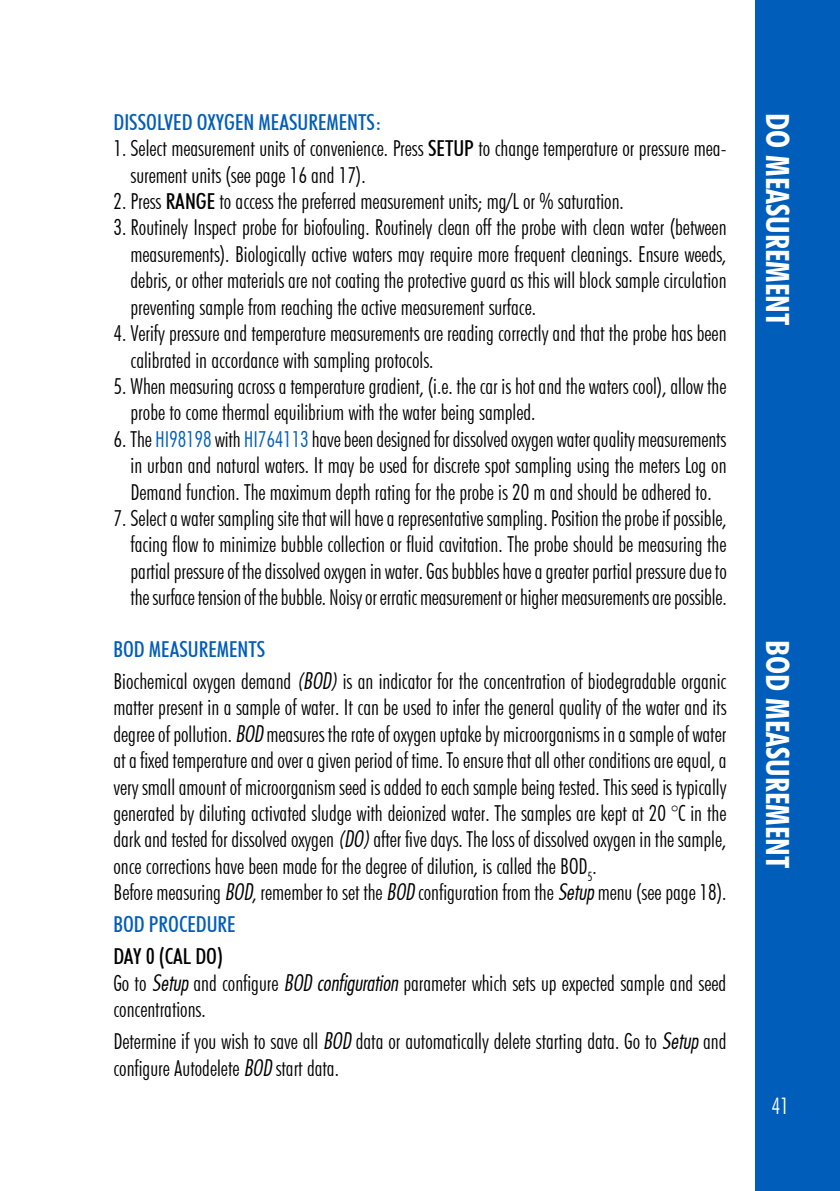
<style>
.page{position:relative;width:840px;height:1191px;background:#fff}
.page>*{position:absolute;margin:0;border:0;box-sizing:border-box;transform-origin:0 0}
.t1{font:700 condensed 32px "Futura BT";color:#fff}
.t2{font:300 condensed 22.8px "Futura BT";color:#fff}
.t3{font:300 condensed 22px/26.4px "Futura BT";color:#000}
.t4{font:500 condensed 22px "Futura BT";color:#005db9}
.s1{font-weight:500}
.s2{color:#005db9}
.s3{font-weight:500;color:#005db9}
.s4{font-family:"Futura Lt Cn BT Italic";font-weight:400;font-stretch:normal}
</style>
<div class="page">
<div style="left:754px;top:0;width:85px;height:1191px;background:#005db9"></div>
<p class="t4" style="left:113px;top:112px;width:269px">DISSOLVED OXYGEN MEASUREMENTS:</p>
<p class="t3" style="left:130px;top:137px;width:597px;text-indent:-17px">1. Select measurement units of convenience. Press <span class="s1">SETUP</span> to change temperature or pressure mea‑ surement units (see page 16 and 17).</p>
<p class="t3" style="left:113px;top:189px;width:511px">2. Press <span class="s1">RANGE</span> to access the preferred measurement units; mg/L or % saturation.</p>
<p class="t3" style="left:130px;top:216px;width:597px;text-align:justify;text-indent:-17px">3. Routinely Inspect probe for biofouling. Routinely clean off the probe with clean water (between measurements). Biologically active waters may require more frequent cleanings. Ensure weeds, debris, or other materials are not coating the protective guard as this will block sample circulation preventing sample from reaching the active measurement surface.</p>
<p class="t3" style="left:130px;top:321px;width:597px;text-indent:-17px">4. Verify pressure and temperature measurements are reading correctly and that the probe has been calibrated in accordance with sampling protocols.</p>
<p class="t3" style="left:130px;top:374px;width:597px;text-indent:-17px">5. When measuring across a temperature gradient, (i.e. the car is hot and the waters cool), allow the probe to come thermal equilibrium with the water being sampled.</p>
<p class="t3" style="left:130px;top:427px;width:597px;text-align:justify;text-indent:-17px">6. The <span class="s2">HI98198</span> with <span class="s2">HI764113</span> have been designed for dissolved oxygen water quality measurements in urban and natural waters. It may be used for discrete spot sampling using the meters Log on Demand function. The maximum depth rating for the probe is 20 m and should be adhered to.</p>
<p class="t3" style="left:130px;top:506px;width:597px;text-align:justify;text-indent:-17px">7. Select a water sampling site that will have a representative sampling. Position the probe if possible, facing flow to minimize bubble collection or fluid cavitation. The probe should be measuring the partial pressure of the dissolved oxygen in water. Gas bubbles have a greater partial pressure due to the surface tension of the bubble. Noisy or erratic measurement or higher measurements are possible.</p>
<p class="t3" style="left:113px;top:634px;width:614px;line-height:32px"><span class="s3">BOD MEASUREMENTS<br></span>Biochemical oxygen demand <span class="s4">(BOD)</span> is an indicator for the concentration of biodegradable organic</p>
<p class="t3" style="left:113px;top:696px;width:614px">matter present in a sample of water. It can be used to infer the general quality of the water and its degree of pollution. <span class="s4">BOD</span> measures the rate of oxygen uptake by microorganisms in a sample of water at a fixed temperature and over a given period of time. To ensure that all other conditions are equal, a very small amount of microorganism seed is added to each sample being tested. This seed is typically generated by diluting activated sludge with deionized water. The samples are kept at 20 °C in the dark and tested for dissolved oxygen <span class="s4">(DO)</span> after five days. The loss of dissolved oxygen in the sample, once corrections have been made for the degree of dilution, is called the BOD<sub>5</sub>.<br>Before measuring <span class="s4">BOD</span>, remember to set the <span class="s4">BOD</span> configuration from the <span class="s4">Setup</span> menu (see page 18).</p>
<p class="t4" style="left:113px;top:915px;width:124px">BOD PROCEDURE</p>
<p class="t3" style="left:113px;top:945px;width:614px"><span class="s1">DAY 0 (CAL DO)<br></span>Go to <span class="s4">Setup</span> and configure <span class="s4">BOD configuration</span> parameter which sets up expected sample and seed concentrations.</p>
<p class="t3" style="left:113px;top:1029px;width:614px">Determine if you wish to save all <span class="s4">BOD</span> data or automatically delete starting data. Go to <span class="s4">Setup</span> and configure Autodelete <span class="s4">BOD</span> start data.</p>
<h1 class="t1" style="left:790px;top:113px;width:214px;rotate:90deg">DO MEASUREMENT</h1>
<h1 class="t1" style="left:790px;top:640px;width:230px;rotate:90deg">BOD MEASUREMENT</h1>
<p class="t2" style="left:770px;top:1096px;width:19px">41</p>
</div>
